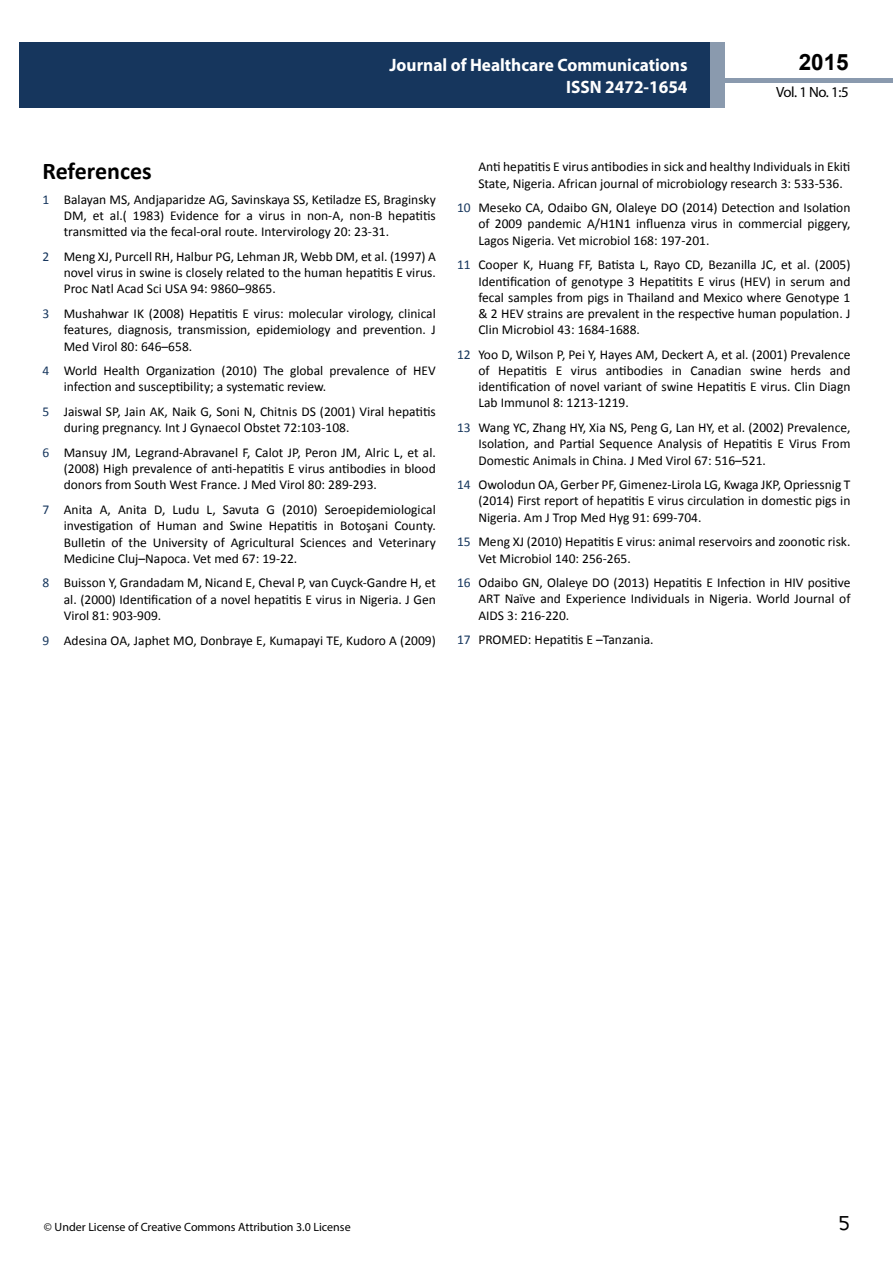
<style>
.page{position:relative;width:893px;height:1263px;background:#fff}
.page>*{position:absolute;margin:0;border:0;box-sizing:border-box;transform-origin:0 0}
.t1{font:25.5px "Tunga";color:#000}
.t2{font:700 24px "Calibri";color:#000}
.t3{font:700 22.5px "Arial";color:#000}
.t4{font:700 18px/21.6px "Myriad Pro";color:#fff;text-align:right;scale:.96 1}
.t5{font:14.85px "Myriad Pro";color:#000}
.t6{font:13.5px/16.2px "Calibri";color:#000;text-align:justify}
.t7{font:12px "Myriad Pro";color:#000}
.s1{color:#16365d}
</style>
<div class="page">
<hr style="left:725px;top:78px;width:168px;height:4px;background:#8a9aae">
<div style="left:19px;top:42px;width:690px;height:66px;background:#16365d"></div>
<div style="left:709px;top:42px;width:16px;height:66px;background:#8a9aae"></div>
<h3 class="t4" style="left:517px;top:53px;width:198px">ARCHIVOS DE MEDICINA<br>ISSN 1698-9 65</h3>
<h3 class="t3" style="left:799px;top:47px;width:52px">2015</h3>
<h3 class="t4" style="left:389px;top:54px;width:312px">Journal of Healthcare Communications<br>ISSN 2472-1654</h3>
<p class="t5" style="left:776px;top:83px;width:74px">Vol. 1 No. 1:5</p>
<h2 class="t2" style="left:43px;top:156px;width:111px">References</h2>
<p class="t6" style="left:64px;top:191px;width:374px;text-indent:-21px"><span class="s1">1</span> Balayan MS, Andjaparidze AG, Savinskaya SS, Ketiladze ES, Braginsky DM, et al.( 1983) Evidence for a virus in non-A, non-B hepatitis transmitted via the fecal-oral route. Intervirology 20: 23-31.</p>
<p class="t6" style="left:64px;top:248px;width:374px;text-indent:-21px"><span class="s1">2</span> Meng XJ, Purcell RH, Halbur PG, Lehman JR, Webb DM, et al. (1997) A novel virus in swine is closely related to the human hepatitis E virus.<br>Proc Natl Acad Sci USA 94: 9860–9865.</p>
<p class="t6" style="left:64px;top:306px;width:374px;text-indent:-21px"><span class="s1">3</span> Mushahwar IK (2008) Hepatitis E virus: molecular virology, clinical features, diagnosis, transmission, epidemiology and prevention. J Med Virol 80: 646–658.</p>
<p class="t6" style="left:64px;top:363px;width:374px;text-indent:-21px"><span class="s1">4</span> World Health Organization (2010) The global prevalence of HEV infection and susceptibility; a systematic review.</p>
<p class="t6" style="left:64px;top:404px;width:374px;text-indent:-21px"><span class="s1">5</span> Jaiswal SP, Jain AK, Naik G, Soni N, Chitnis DS (2001) Viral hepatitis during pregnancy. Int J Gynaecol Obstet 72:103-108.</p>
<p class="t6" style="left:64px;top:444px;width:374px;text-indent:-21px"><span class="s1">6</span> Mansuy JM, Legrand-Abravanel F, Calot JP, Peron JM, Alric L, et al. (2008) High prevalence of anti-hepatitis E virus antibodies in blood donors from South West France. J Med Virol 80: 289-293.</p>
<p class="t6" style="left:64px;top:502px;width:374px;text-indent:-21px"><span class="s1">7</span> Anita A, Anita D, Ludu L, Savuta G (2010) Seroepidemiological investigation of Human and Swine Hepatitis in Botoşani County.<br>Bulletin of the University of Agricultural Sciences and Veterinary Medicine Cluj–Napoca. Vet med 67: 19-22.</p>
<p class="t6" style="left:64px;top:575px;width:374px;text-indent:-21px"><span class="s1">8</span> Buisson Y, Grandadam M, Nicand E, Cheval P, van Cuyck-Gandre H, et al. (2000) Identification of a novel hepatitis E virus in Nigeria. J Gen Virol 81: 903-909.</p>
<p class="t6" style="left:43px;top:632px;width:395px"><span class="s1">9</span> Adesina OA, Japhet MO, Donbraye E, Kumapayi TE, Kudoro A (2009)</p>
<p class="t6" style="left:478px;top:159px;width:374px">Anti hepatitis E virus antibodies in sick and healthy Individuals in Ekiti<br>State, Nigeria. African journal of microbiology research 3: 533-536.</p>
<p class="t6" style="left:478px;top:200px;width:374px;text-indent:-21px"><span class="s1">10</span> Meseko CA, Odaibo GN, Olaleye DO (2014) Detection and Isolation of 2009 pandemic A/H1N1 influenza virus in commercial piggery, Lagos Nigeria. Vet microbiol 168: 197-201.</p>
<p class="t6" style="left:478px;top:257px;width:374px;text-indent:-21px"><span class="s1">11</span> Cooper K, Huang FF, Batista L, Rayo CD, Bezanilla JC, et al. (2005)<br>Identification of genotype 3 Hepatitits E virus (HEV) in serum and fecal samples from pigs in Thailand and Mexico where Genotype 1 &amp; 2 HEV strains are prevalent in the respective human population. J Clin Microbiol 43: 1684-1688.</p>
<p class="t6" style="left:478px;top:346px;width:374px;text-indent:-21px"><span class="s1">12</span> Yoo D, Wilson P, Pei Y, Hayes AM, Deckert A, et al. (2001) Prevalence of Hepatitis E virus antibodies in Canadian swine herds and identification of novel variant of swine Hepatitis E virus. Clin Diagn Lab Immunol 8: 1213-1219.</p>
<p class="t6" style="left:478px;top:420px;width:374px;text-indent:-21px"><span class="s1">13</span> Wang YC, Zhang HY, Xia NS, Peng G, Lan HY, et al. (2002) Prevalence, Isolation, and Partial Sequence Analysis of Hepatitis E Virus From Domestic Animals in China. J Med Virol 67: 516–521.</p>
<p class="t6" style="left:478px;top:477px;width:374px;text-indent:-21px"><span class="s1">14</span> Owolodun OA, Gerber PF, Gimenez-Lirola LG, Kwaga JKP, Opriessnig T (2014) First report of hepatitis E virus circulation in domestic pigs in Nigeria. Am J Trop Med Hyg 91: 699-704.</p>
<p class="t6" style="left:478px;top:534px;width:374px;text-indent:-21px"><span class="s1">15</span> Meng XJ (2010) Hepatitis E virus: animal reservoirs and zoonotic risk.<br>Vet Microbiol 140: 256-265.</p>
<p class="t6" style="left:478px;top:575px;width:374px;text-indent:-21px"><span class="s1">16</span> Odaibo GN, Olaleye DO (2013) Hepatitis E Infection in HIV positive ART Naïve and Experience Individuals in Nigeria. World Journal of AIDS 3: 216-220.</p>
<p class="t6" style="left:457px;top:632px;width:198px"><span class="s1">17</span> PROMED: Hepatitis E –Tanzania.</p>
<p class="t7" style="left:44px;top:1220px;width:308px">© Under License of Creative Commons Attribution 3.0 License</p>
<h1 class="t1" style="left:839px;top:1206px;width:13px">5</h1>
</div>
